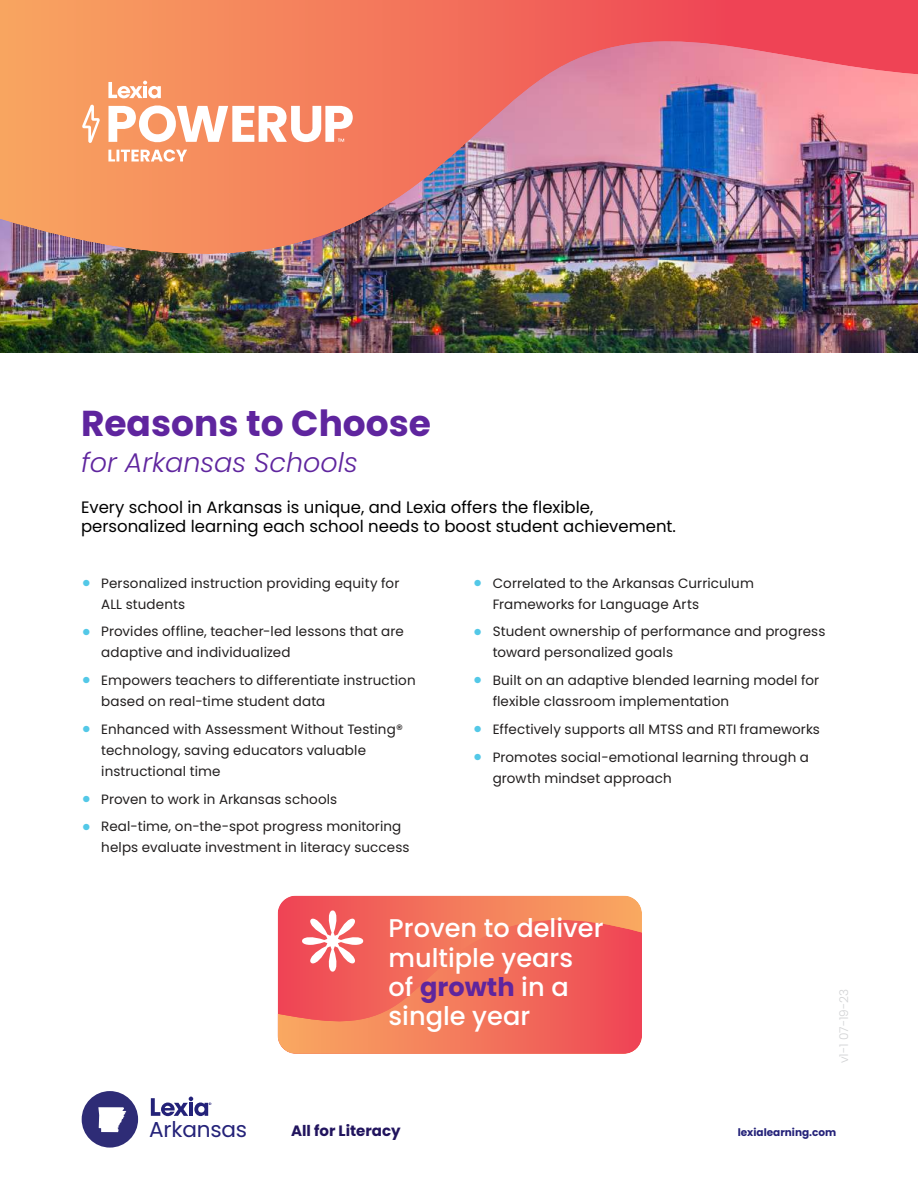
<style>
.page{position:relative;width:918px;height:1188px;background:#fff}
.page>*{position:absolute;margin:0;border:0;box-sizing:border-box;transform-origin:0 0}
.t1{font:700 36px "Poppins";color:#5f259e}
.t2{font:italic 300 27px "Poppins";color:#5f259e}
.t3{font:500 25.65px/29.2px "Poppins";color:#fff}
.t4{font:21.6px "Poppins";letter-spacing:-.01em;color:#242279}
.t5{font:16.5px/19.8px "Poppins";color:#000}
.t6{font:700 15px "Poppins";color:#21145e}
.t7{font:13.5px/21px "Poppins";letter-spacing:.01em;color:#221f1f}
.t8{font:300 12px "Poppins";color:#d1d2d4}
.t9{font:700 10.5px "Poppins";color:#242279}
.s1{font-weight:700;font-size:21px;color:#53c8e7}
.s2{font-weight:700;color:#5f259e}
</style>
<div class="page">
<img style="left:0;top:254px;width:918px;height:98px">
<img style="left:0;top:0;width:918px;height:254px">
<svg style="left:82px;top:105px;width:18px;height:38px"></svg>
<svg style="left:108px;top:81px;width:53px;height:17px"></svg>
<svg style="left:108px;top:149px;width:79px;height:13px"></svg>
<svg style="left:109px;top:105px;width:244px;height:38px"></svg>
<img style="left:278px;top:896px;width:364px;height:24px">
<img style="left:278px;top:920px;width:364px;height:134px">
<svg style="left:302px;top:910px;width:61px;height:62px"></svg>
<svg style="left:151px;top:1097px;width:60px;height:19px"></svg>
<svg style="left:82px;top:1091px;width:56px;height:57px"></svg>
<h1 class="t1" style="left:81px;top:407px;width:352px">Reasons to Choose</h1>
<h2 class="t2" style="left:81px;top:447px;width:278px">for Arkansas Schools</h2>
<p class="t5" style="left:81px;top:497px;width:597px">Every school in Arkansas is unique, and Lexia offers the flexible, personalized learning each school needs to boost student achievement.</p>
<p class="t7" style="left:101px;top:574px;width:300px;text-indent:-20px"><span class="s1">•</span> Personalized instruction providing equity for<br>ALL students</p>
<p class="t7" style="left:101px;top:621px;width:304px;text-indent:-20px"><span class="s1">•</span> Provides offline, teacher-led lessons that are adaptive and individualized</p>
<p class="t7" style="left:101px;top:670px;width:316px;text-indent:-20px"><span class="s1">•</span> Empowers teachers to differentiate instruction based on real-time student data</p>
<p class="t7" style="left:101px;top:719px;width:303px;text-indent:-20px"><span class="s1">•</span> Enhanced with Assessment Without Testing® technology, saving educators valuable instructional time</p>
<p class="t7" style="left:81px;top:788px;width:258px"><span class="s1">•</span> Proven to work in Arkansas schools</p>
<p class="t7" style="left:101px;top:816px;width:310px;text-indent:-20px"><span class="s1">•</span> Real-time, on-the-spot progress monitoring helps evaluate investment in literacy success</p>
<p class="t7" style="left:493px;top:572px;width:263px;text-indent:-20px"><span class="s1">•</span> Correlated to the Arkansas Curriculum<br>Frameworks for Language Arts</p>
<p class="t7" style="left:493px;top:621px;width:334px;text-indent:-20px"><span class="s1">•</span> Student ownership of performance and progress toward personalized goals</p>
<p class="t7" style="left:493px;top:671px;width:328px;text-indent:-20px"><span class="s1">•</span> Built on an adaptive blended learning model for flexible classroom implementation</p>
<p class="t7" style="left:472px;top:719px;width:349px"><span class="s1">•</span> Effectively supports all MTSS and RTI frameworks</p>
<p class="t7" style="left:493px;top:746px;width:318px;text-indent:-20px"><span class="s1">•</span> Promotes social-emotional learning through a growth mindset approach</p>
<h3 class="t3" style="left:389px;top:916px;width:216px">Proven to deliver multiple years of <span class="s2">growth</span> in a single year</h3>
<p class="t8" style="left:837px;top:1063px;width:76px;rotate:-90deg">v1-1 07-19-23</p>
<h3 class="t4" style="left:149px;top:1117px;width:99px">Arkansas</h3>
<p class="t6" style="left:291px;top:1124px;width:111px">All for Literacy</p>
<p class="t9" style="left:738px;top:1127px;width:100px">lexialearning.com</p>
</div>
